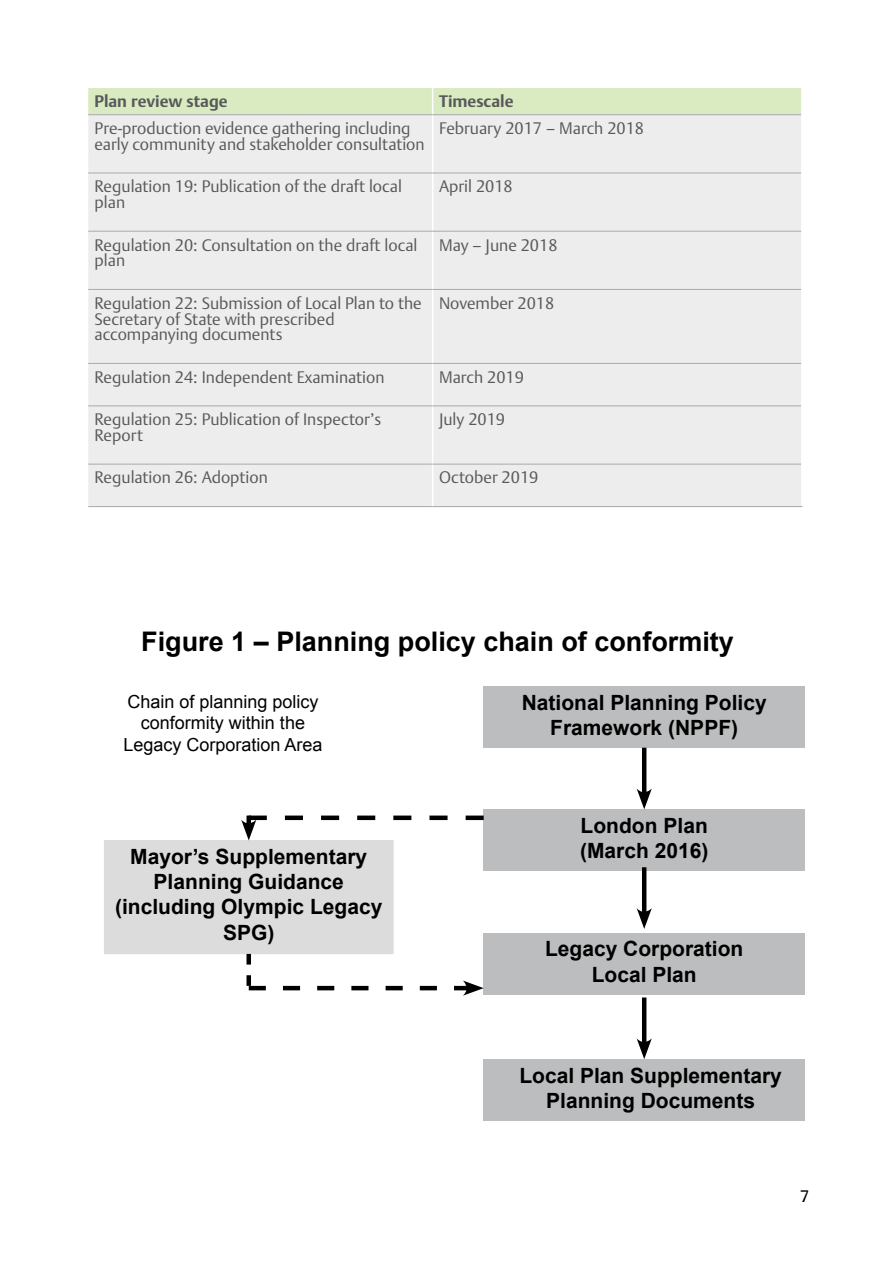
<style>
.page{position:relative;width:893px;height:1263px;background:#fff}
.page>*{position:absolute;margin:0;border:0;box-sizing:border-box;transform-origin:0 0}
.t1{font:700 27px "Arial";color:#000}
.t2{font:700 21px/25.2px "Arial";color:#000;text-align:center}
.t3{font:18px/21.6px "Arial";color:#000;text-align:center}
.t4{font:300 16.5px/15.8px "DTL Argo TOT";color:#58595b}
.t5{font:700 16.5px "DTL Argo TOT";color:#58595b}
.t6{font:16.5px "DTL Argo TOT";color:#000}
</style>
<div class="page">
<div style="left:88px;top:115px;width:713px;height:391px;background:#ededee"></div>
<div style="left:88px;top:88px;width:713px;height:26px;background:#daebc1"></div>
<hr style="left:432px;top:115px;width:1px;height:58px;background:#fff">
<hr style="left:432px;top:173px;width:1px;height:58px;background:#fff">
<hr style="left:432px;top:231px;width:1px;height:58px;background:#fff">
<hr style="left:432px;top:290px;width:1px;height:73px;background:#fff">
<hr style="left:432px;top:364px;width:1px;height:42px;background:#fff">
<hr style="left:432px;top:406px;width:1px;height:58px;background:#fff">
<hr style="left:432px;top:464px;width:1px;height:42px;background:#fff">
<hr style="left:88px;top:173px;width:345px;height:1px;background:#a7a9ac">
<hr style="left:88px;top:231px;width:345px;height:1px;background:#a7a9ac">
<hr style="left:88px;top:289px;width:345px;height:1px;background:#a7a9ac">
<hr style="left:433px;top:173px;width:368px;height:1px;background:#a7a9ac">
<hr style="left:433px;top:231px;width:368px;height:1px;background:#a7a9ac">
<hr style="left:433px;top:289px;width:368px;height:1px;background:#a7a9ac">
<hr style="left:88px;top:363px;width:345px;height:1px;background:#a7a9ac">
<hr style="left:433px;top:363px;width:368px;height:1px;background:#a7a9ac">
<hr style="left:88px;top:114px;width:345px;height:1px;background:#a7a9ac">
<hr style="left:433px;top:114px;width:368px;height:1px;background:#a7a9ac">
<hr style="left:88px;top:406px;width:345px;height:1px;background:#a7a9ac">
<hr style="left:433px;top:406px;width:368px;height:1px;background:#a7a9ac">
<hr style="left:88px;top:464px;width:345px;height:1px;background:#a7a9ac">
<hr style="left:433px;top:464px;width:368px;height:1px;background:#a7a9ac">
<hr style="left:88px;top:506px;width:345px;height:1px;background:#a7a9ac">
<hr style="left:433px;top:506px;width:370px;height:1px;background:#a7a9ac">
<div style="left:484px;top:686px;width:321px;height:62px;background:#bcbdbe"></div>
<div style="left:484px;top:809px;width:321px;height:62px;background:#bcbdbe"></div>
<div style="left:484px;top:1059px;width:321px;height:62px;background:#bcbdbe"></div>
<div style="left:484px;top:933px;width:321px;height:61px;background:#bcbdbe"></div>
<div style="left:104px;top:840px;width:289px;height:114px;background:#dcdcdc"></div>
<hr style="left:642px;top:748px;width:4px;height:49px;background:#000">
<svg style="left:637px;top:788px;width:15px;height:21px"></svg>
<hr style="left:642px;top:867px;width:4px;height:49px;background:#000">
<svg style="left:637px;top:908px;width:15px;height:21px"></svg>
<hr style="left:642px;top:997px;width:4px;height:49px;background:#000">
<svg style="left:637px;top:1038px;width:15px;height:21px"></svg>
<svg style="left:241px;top:815px;width:243px;height:25px"></svg>
<svg style="left:246px;top:954px;width:238px;height:42px"></svg>
<p class="t5" style="left:95px;top:92px;width:135px">Plan review stage</p>
<p class="t5" style="left:439px;top:92px;width:76px">Timescale</p>
<p class="t4" style="left:95px;top:120px;width:332px">Pre-production evidence gathering including early community and stakeholder consultation</p>
<p class="t4" style="left:439px;top:120px;width:207px">February 2017 – March 2018</p>
<p class="t4" style="left:95px;top:179px;width:309px">Regulation 19: Publication of the draft local plan</p>
<p class="t4" style="left:439px;top:179px;width:75px">April 2018</p>
<p class="t4" style="left:95px;top:237px;width:324px">Regulation 20: Consultation on the draft local plan</p>
<p class="t4" style="left:439px;top:237px;width:120px">May – June 2018</p>
<p class="t4" style="left:95px;top:295px;width:329px">Regulation 22: Submission of Local Plan to the<br>Secretary of State with prescribed accompanying documents</p>
<p class="t4" style="left:439px;top:295px;width:117px">November 2018</p>
<p class="t4" style="left:95px;top:369px;width:291px">Regulation 24: Independent Examination</p>
<p class="t4" style="left:439px;top:369px;width:86px">March 2019</p>
<p class="t4" style="left:95px;top:412px;width:288px">Regulation 25: Publication of Inspector’s<br>Report</p>
<p class="t4" style="left:439px;top:412px;width:68px">July 2019</p>
<p class="t4" style="left:95px;top:470px;width:175px">Regulation 26: Adoption</p>
<p class="t4" style="left:439px;top:470px;width:101px">October 2019</p>
<h1 class="t1" style="left:141px;top:624px;width:594px">Figure 1 – Planning policy chain of conformity</h1>
<p class="t2" style="left:522px;top:690px;width:247px">National Planning Policy<br>Framework (NPPF)</p>
<p class="t3" style="left:123px;top:691px;width:201px">Chain of planning policy conformity within the<br>Legacy Corporation Area</p>
<p class="t2" style="left:115px;top:845px;width:269px">Mayor’s Supplementary<br>Planning Guidance (including Olympic Legacy<br>SPG)</p>
<p class="t2" style="left:580px;top:814px;width:130px;text-align:left">London Plan (March 2016)</p>
<p class="t2" style="left:545px;top:937px;width:200px">Legacy Corporation<br>Local Plan</p>
<p class="t2" style="left:519px;top:1063px;width:264px">Local Plan Supplementary<br>Planning Documents</p>
<p class="t6" style="left:800px;top:1186px;width:11px">7</p>
</div>
